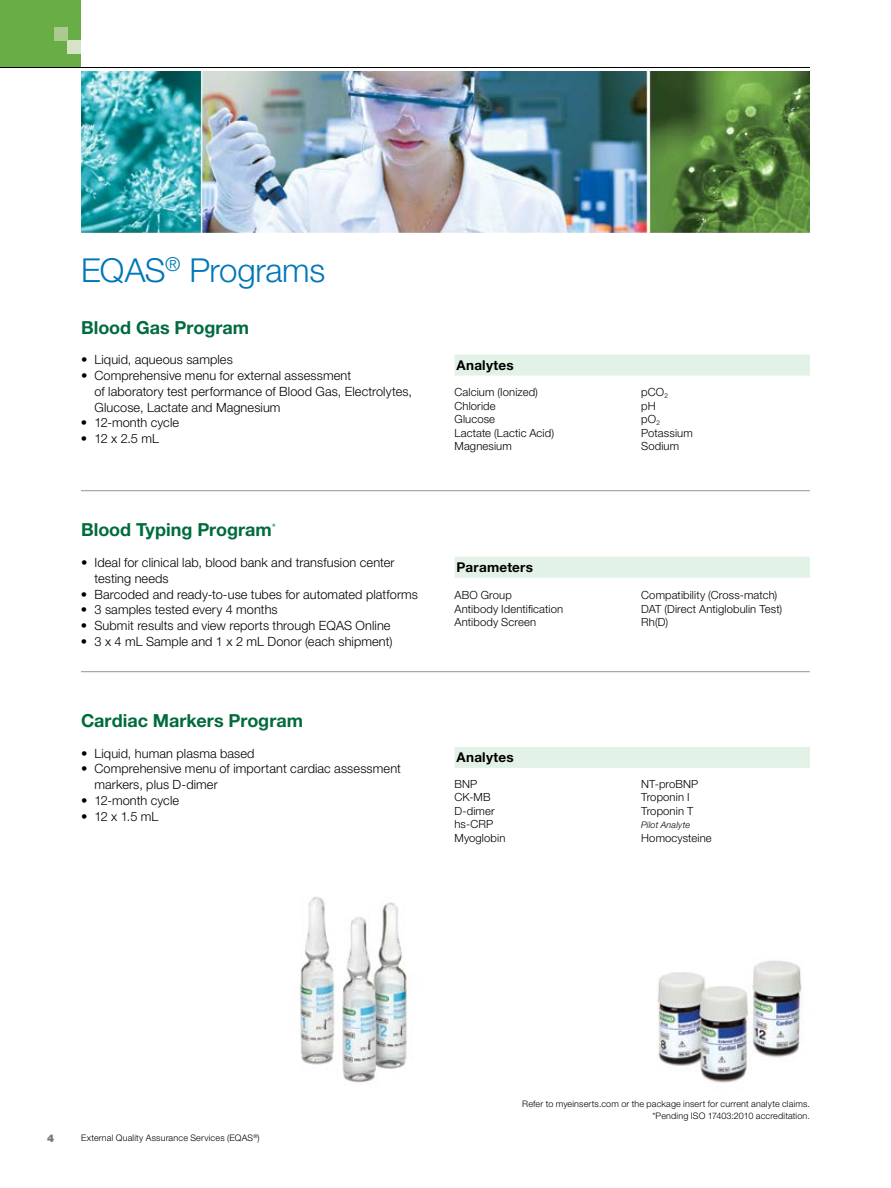
<style>
.page{position:relative;width:891px;height:1188px;background:#fff}
.page>*{position:absolute;margin:0;border:0;box-sizing:border-box;transform-origin:0 0}
.t1{font:300 33px "Helvetica Neue LT Pro";letter-spacing:-.015em;color:#0077b8}
.t2{font:700 18px "Helvetica Neue LT Pro";color:#006b3d}
.t3{font:700 13.5px "Helvetica Neue LT Pro";letter-spacing:.015em;color:#000}
.t4{font:300 12.75px/15.8px "Helvetica Neue LT Pro";letter-spacing:.01em;color:#000}
.t5{font:300 11.25px/13.5px "Helvetica Neue LT Pro";letter-spacing:.01em;color:#000}
.t6{font:900 10.5px "Helvetica Neue LT Pro";color:#77787b}
.t7{font:300 9px/12px "Helvetica Neue LT Pro";letter-spacing:.02em;color:#000;text-align:right}
.t8{font:italic 300 9px "Helvetica Neue LT Pro";letter-spacing:.02em;color:#000}
</style>
<div class="page">
<div style="left:0;top:0;width:81px;height:68px;background:#68ad45"></div>
<div style="left:68px;top:40px;width:13px;height:14px;background:#d6e3c7"></div>
<div style="left:54px;top:27px;width:14px;height:13px;background:#aaca8f"></div>
<img style="left:81px;top:72px;width:729px;height:160px">
<hr style="left:0;top:67px;width:810px;height:1px;background:#000">
<img style="left:657px;top:960px;width:146px;height:123px">
<img style="left:300px;top:896px;width:107px;height:187px">
<hr style="left:81px;top:671px;width:729px;height:1px;background:#939598">
<hr style="left:81px;top:490px;width:729px;height:1px;background:#939598">
<div style="left:454px;top:355px;width:356px;height:21px;background:#e3f2e7"></div>
<div style="left:454px;top:557px;width:356px;height:21px;background:#e3f2e7"></div>
<div style="left:454px;top:747px;width:356px;height:21px;background:#e3f2e7"></div>
<h1 class="t1" style="left:81px;top:250px;width:246px">EQAS<sup>®</sup> Programs</h1>
<h2 class="t2" style="left:81px;top:316px;width:170px">Blood Gas Program</h2>
<p class="t4" style="left:81px;top:352px;width:153px">• Liquid, aqueous samples</p>
<p class="t4" style="left:95px;top:368px;width:319px;text-indent:-14px">• Comprehensive menu for external assessment<br>of laboratory test performance of Blood Gas, Electrolytes,<br>Glucose, Lactate and Magnesium</p>
<p class="t4" style="left:81px;top:415px;width:100px">• 12-month cycle</p>
<p class="t4" style="left:81px;top:431px;width:79px">• 12 x 2.5 mL</p>
<h2 class="t2" style="left:81px;top:519px;width:197px">Blood Typing Program<sup>*</sup></h2>
<p class="t4" style="left:95px;top:554px;width:302px;text-indent:-14px">• Ideal for clinical lab, blood bank and transfusion center testing needs</p>
<p class="t4" style="left:81px;top:586px;width:339px">• Barcoded and ready-to-use tubes for automated platforms</p>
<p class="t4" style="left:81px;top:602px;width:198px">• 3 samples tested every 4 months</p>
<p class="t4" style="left:81px;top:617px;width:311px">• Submit results and view reports through EQAS Online</p>
<p class="t4" style="left:81px;top:633px;width:313px">• 3 x 4 mL Sample and 1 x 2 mL Donor (each shipment)</p>
<h2 class="t2" style="left:81px;top:709px;width:224px">Cardiac Markers Program</h2>
<p class="t4" style="left:81px;top:745px;width:175px">• Liquid, human plasma based</p>
<p class="t4" style="left:95px;top:761px;width:308px;text-indent:-14px">• Comprehensive menu of important cardiac assessment markers, plus D-dimer</p>
<p class="t4" style="left:81px;top:792px;width:100px">• 12-month cycle</p>
<p class="t4" style="left:81px;top:808px;width:79px">• 12 x 1.5 mL</p>
<p class="t3" style="left:457px;top:356px;width:58px">Analytes</p>
<p class="t5" style="left:454px;top:385px;width:101px">Calcium (Ionized)<br>Chloride<br>Glucose<br>Lactate (Lactic Acid)<br>Magnesium</p>
<p class="t5" style="left:641px;top:385px;width:53px">pCO<sub>2<br></sub>pH<br>pO<sub>2<br></sub>Potassium<br>Sodium</p>
<p class="t3" style="left:457px;top:558px;width:78px">Parameters</p>
<p class="t5" style="left:454px;top:588px;width:110px">ABO Group<br>Antibody Identification<br>Antibody Screen</p>
<p class="t5" style="left:641px;top:588px;width:143px">Compatibility (Cross-match)<br>DAT (Direct Antiglobulin Test)<br>Rh(D)</p>
<p class="t3" style="left:457px;top:749px;width:58px">Analytes</p>
<p class="t5" style="left:454px;top:777px;width:52px">BNP<br>CK-MB<br>D-dimer hs-CRP<br>Myoglobin</p>
<p class="t5" style="left:641px;top:777px;width:59px">NT-proBNP<br>Troponin I<br>Troponin T</p>
<p class="t8" style="left:641px;top:820px;width:50px">Pilot Analyte</p>
<p class="t5" style="left:641px;top:831px;width:72px">Homocysteine</p>
<p class="t6" style="left:47px;top:1132px;width:9px">4</p>
<p class="t7" style="left:81px;top:1131px;width:180px">External Quality Assurance Services (EQAS<sup>®</sup>)</p>
<p class="t7" style="left:522px;top:1098px;width:287px">Refer to myeinserts.com or the package insert for current analyte claims. *Pending ISO 17403:2010 accreditation.</p>
</div>
